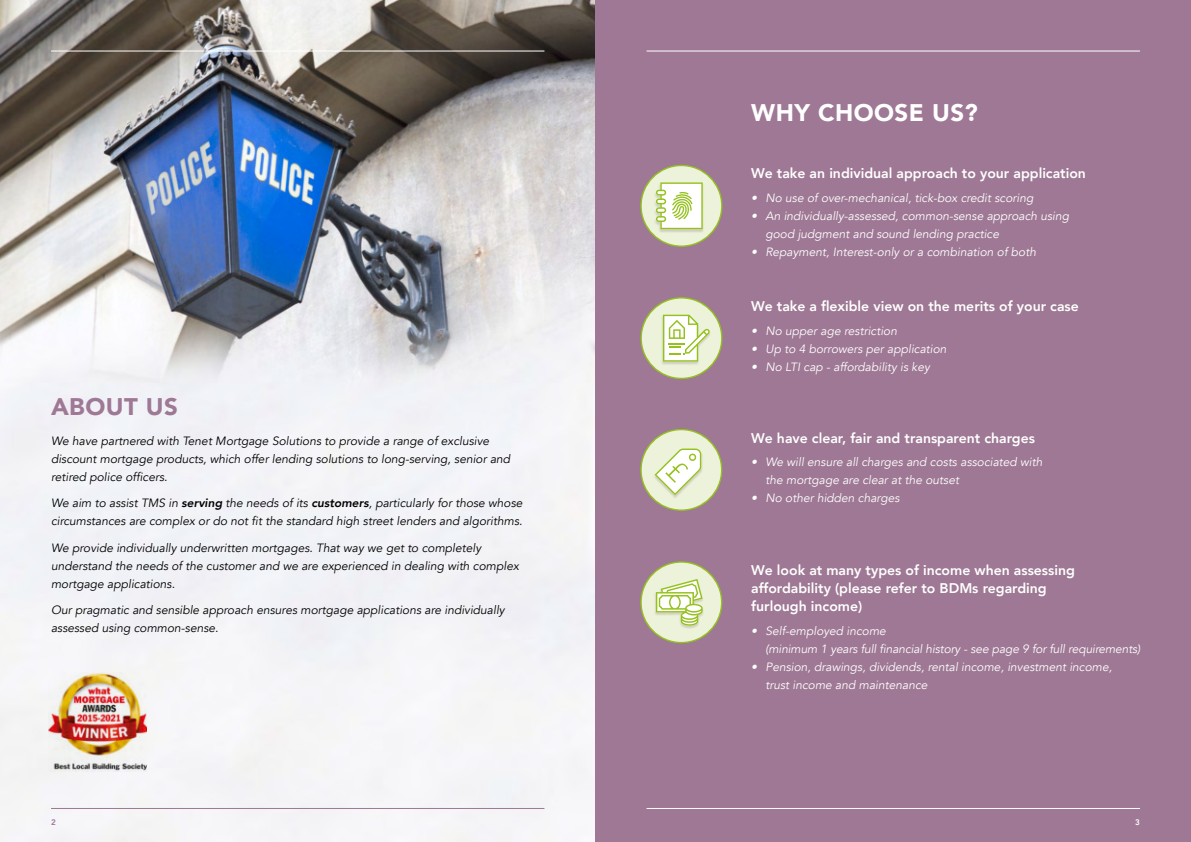
<style>
.page{position:relative;width:1191px;height:842px;background:#fff}
.page>*{position:absolute;margin:0;border:0;box-sizing:border-box;transform-origin:0 0}
.t1{font:900 24px "Avenir";letter-spacing:.02em;color:#fff}
.t2{font:900 24px "Avenir";letter-spacing:.02em;color:#9e7894}
.t3{font:800 14px/18px "Avenir";color:#fff}
.t4{font:italic 12px/18px "Avenir";color:#000}
.t5{font:italic 12px/18px "Avenir";color:#fff}
.t6{font:800 8px "Avenir";color:#9e7894}
.t7{font:800 8px "Avenir";color:#fff}
.s1{font-weight:800}
</style>
<div class="page">
<img style="left:0;top:0;width:595px;height:842px">
<div style="left:595px;top:0;width:596px;height:842px;background:#9e7894"></div>
<svg style="left:640px;top:165px;width:82px;height:82px"></svg>
<svg style="left:640px;top:297px;width:82px;height:82px"></svg>
<svg style="left:640px;top:429px;width:82px;height:82px"></svg>
<svg style="left:640px;top:561px;width:82px;height:82px"></svg>
<hr style="left:646px;top:51px;width:494px;height:1px;background:#fff">
<hr style="left:51px;top:51px;width:493px;height:1px;background:#fff">
<img style="left:48px;top:672px;width:98px;height:99px">
<hr style="left:51px;top:808px;width:493px;height:1px;background:#9e7894">
<hr style="left:646px;top:808px;width:494px;height:1px;background:#fff">
<h1 class="t1" style="left:751px;top:103px;width:228px">WHY CHOOSE US?</h1>
<p class="t3" style="left:751px;top:166px;width:336px">We take an individual approach to your application</p>
<p class="t5" style="left:751px;top:190px;width:283px">• No use of over-mechanical, tick-box credit scoring</p>
<p class="t5" style="left:765px;top:208px;width:305px;text-indent:-14px">• An individually-assessed, common-sense approach using good judgment and sound lending practice</p>
<p class="t5" style="left:751px;top:244px;width:286px">• Repayment, Interest-only or a combination of both</p>
<h1 class="t2" style="left:51px;top:398px;width:128px">ABOUT US</h1>
<p class="t4" style="left:51px;top:433px;width:461px">We have partnered with Tenet Mortgage Solutions to provide a range of exclusive discount mortgage products, which offer lending solutions to long-serving, senior and retired police officers.</p>
<p class="t4" style="left:51px;top:495px;width:473px">We aim to assist TMS in <span class="s1">serving</span> the needs of its <span class="s1">customers</span>, particularly for those whose circumstances are complex or do not fit the standard high street lenders and algorithms.</p>
<p class="t4" style="left:51px;top:539px;width:469px">We provide individually underwritten mortgages. That way we get to completely understand the needs of the customer and we are experienced in dealing with complex mortgage applications.</p>
<p class="t4" style="left:51px;top:602px;width:455px">Our pragmatic and sensible approach ensures mortgage applications are individually assessed using common-sense.</p>
<p class="t3" style="left:751px;top:297px;width:329px">We take a flexible view on the merits of your case</p>
<p class="t5" style="left:751px;top:323px;width:147px">• No upper age restriction</p>
<p class="t5" style="left:751px;top:341px;width:197px">• Up to 4 borrowers per application</p>
<p class="t5" style="left:751px;top:359px;width:180px">• No LTI cap - affordability is key</p>
<p class="t3" style="left:751px;top:429px;width:285px">We have clear, fair and transparent charges</p>
<p class="t5" style="left:765px;top:455px;width:278px;text-indent:-14px">• We will ensure all charges and costs associated with the mortgage are clear at the outset</p>
<p class="t5" style="left:751px;top:491px;width:150px">• No other hidden charges</p>
<p class="t3" style="left:751px;top:561px;width:325px">We look at many types of income when assessing affordability (please refer to BDMs regarding furlough income)</p>
<p class="t5" style="left:765px;top:623px;width:376px;text-indent:-14px">• Self-employed income<br>(minimum 1 years full financial history - see page 9 for full requirements)</p>
<p class="t5" style="left:765px;top:659px;width:348px;text-indent:-14px">• Pension, drawings, dividends, rental income, investment income, trust income and maintenance</p>
<p class="t6" style="left:51px;top:819px;width:6px">2</p>
<p class="t7" style="left:1135px;top:819px;width:6px">3</p>
</div>
